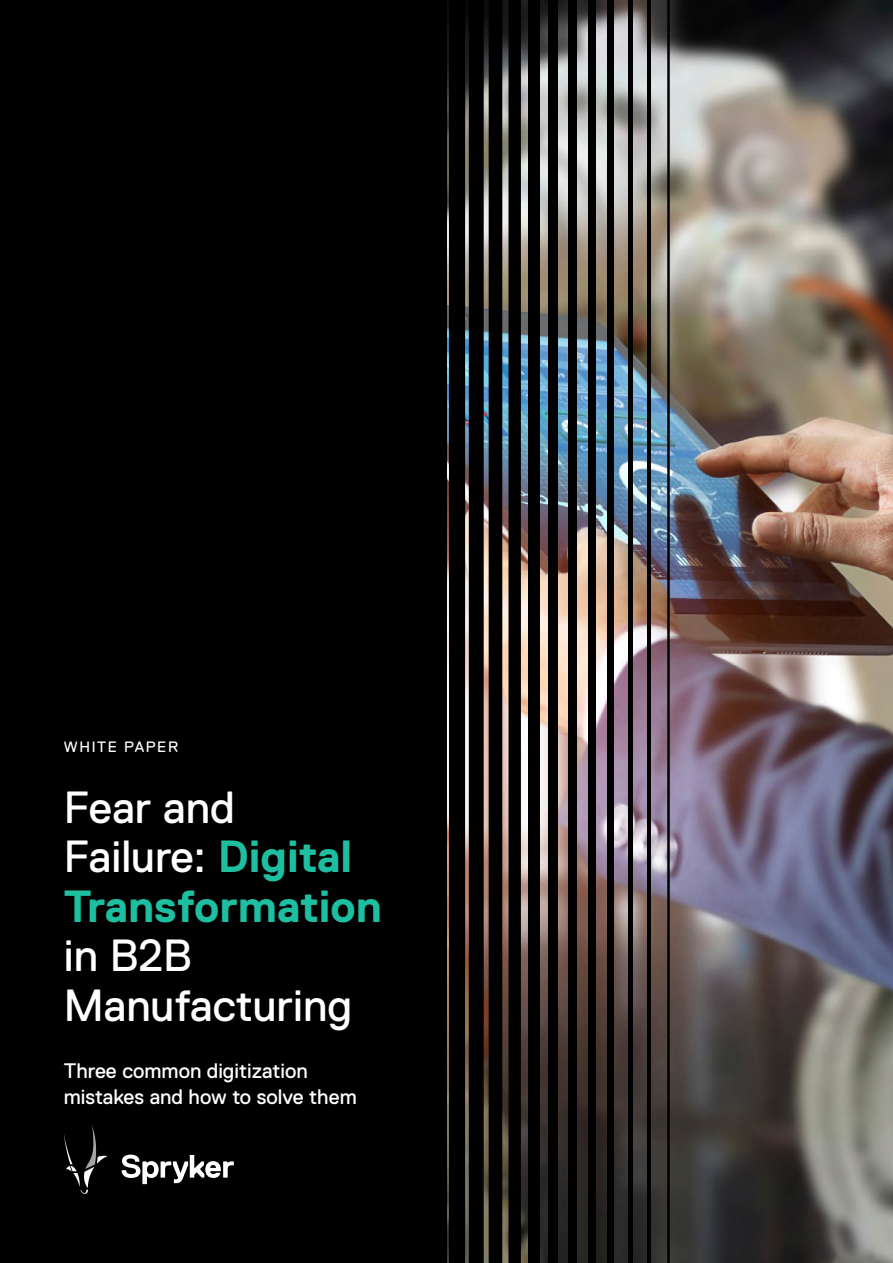
<style>
.page{position:relative;width:893px;height:1263px;background:#fff}
.page>*{position:absolute;margin:0;border:0;box-sizing:border-box;transform-origin:0 0}
.t1{font:45px/49.5px "Replica Std";color:#fff}
.t2{font:700 45px "Replica";color:#1ebea0}
.t3{font:21px/25.5px "Replica Std";color:#fff}
.t4{font:15px "Replica Std";letter-spacing:.11em;color:#fff}
.s1{font-family:"Replica";font-weight:700;color:#1ebea0}
</style>
<div class="page">
<img style="left:446px;top:0;width:447px;height:1263px">
<div style="left:0;top:0;width:446px;height:1263px;background:#000"></div>
<div style="left:528px;top:0;width:11px;height:1263px;background:#000"></div>
<div style="left:548px;top:0;width:10px;height:1263px;background:#000"></div>
<div style="left:568px;top:0;width:9px;height:1263px;background:#000"></div>
<div style="left:588px;top:0;width:7px;height:1263px;background:#000"></div>
<div style="left:608px;top:0;width:6px;height:1263px;background:#000"></div>
<hr style="left:628px;top:0;width:4px;height:1263px;background:#000">
<svg style="left:667px;top:0;width:3px;height:1263px"></svg>
<div style="left:449px;top:0;width:16px;height:1263px;background:#000"></div>
<div style="left:469px;top:0;width:15px;height:1263px;background:#000"></div>
<div style="left:489px;top:0;width:13px;height:1263px;background:#000"></div>
<div style="left:508px;top:0;width:13px;height:1263px;background:#000"></div>
<hr style="left:647px;top:0;width:4px;height:1263px;background:#000">
<svg style="left:64px;top:1125px;width:43px;height:69px"></svg>
<svg style="left:122px;top:1154px;width:112px;height:30px"></svg>
<p class="t4" style="left:64px;top:738px;width:116px">WHITE PAPER</p>
<h1 class="t1" style="left:64px;top:783px;width:290px">Fear and<br>Failure: <span class="s1">Digital</span></h1>
<h1 class="t2" style="left:64px;top:881px;width:320px">Transformation</h1>
<h1 class="t1" style="left:64px;top:931px;width:290px">in B2B<br>Manufacturing</h1>
<p class="t3" style="left:64px;top:1058px;width:294px">Three common digitization mistakes and how to solve them</p>
</div>
